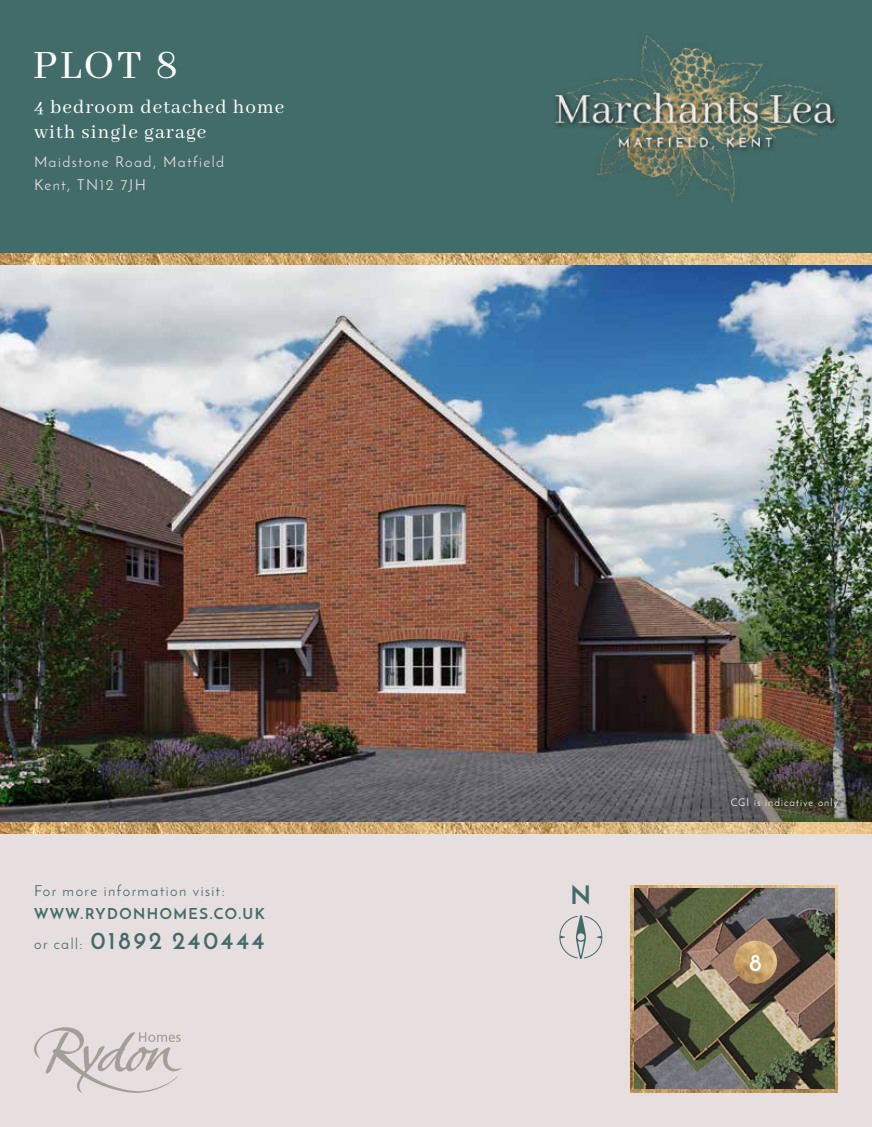
<style>
.page{position:relative;width:872px;height:1127px;background:#fff}
.page>*{position:absolute;margin:0;border:0;box-sizing:border-box;transform-origin:0 0}
.t1{font:45px "Abhaya Libre";color:#fff}
.t2{font:700 25.35px "Josefin Sans";color:#426c69}
.t3{font:700 24.3px "Josefin Sans";letter-spacing:.1em;color:#426c69}
.t4{font:700 24px "Josefin Sans";color:#fff}
.t5{font:21px/25.2px "Abhaya Libre";letter-spacing:.05em;color:#fff}
.t6{font:15px/22.5px "Josefin Sans";letter-spacing:.1em;color:#e6dedf}
.t7{font:15px "Josefin Sans";letter-spacing:.1em;color:#426c69}
.t8{font:700 15px "Josefin Sans";letter-spacing:.1em;color:#426c69}
.t9{font:10.5px "Josefin Sans";letter-spacing:.1em;color:#fff}
.s1{font-weight:400;font-size:15px}
</style>
<div class="page">
<div style="left:0;top:834px;width:872px;height:293px;background:#e6dedf"></div>
<div style="left:0;top:0;width:872px;height:254px;background:#426c69"></div>
<img style="left:0;top:254px;width:872px;height:580px">
<img style="left:555px;top:35px;width:283px;height:167px">
<img style="left:630px;top:885px;width:208px;height:208px">
<svg style="left:559px;top:915px;width:44px;height:44px"></svg>
<svg style="left:34px;top:1027px;width:148px;height:66px"></svg>
<img style="left:634px;top:889px;width:200px;height:199px">
<img style="left:734px;top:940px;width:43px;height:43px;border-radius:22px">
<h1 class="t1" style="left:33px;top:40px;width:147px">PLOT 8</h1>
<p class="t5" style="left:34px;top:95px;width:252px">4 bedroom detached home with single garage</p>
<p class="t6" style="left:34px;top:151px;width:192px">Maidstone Road, Matfield<br>Kent, TN12 7JH</p>
<p class="t7" style="left:34px;top:882px;width:192px">For more information visit:</p>
<p class="t8" style="left:34px;top:904px;width:232px">WWW.RYDONHOMES.CO.UK</p>
<p class="t3" style="left:34px;top:925px;width:232px"><span class="s1">or call:</span> 01892 240444</p>
<p class="t2" style="left:570px;top:879px;width:22px">N<sub>N</sub></p>
<p class="t9" style="left:730px;top:796px;width:109px">CGI is indicative only</p>
<p class="t4" style="left:749px;top:947px;width:14px">8</p>
</div>
